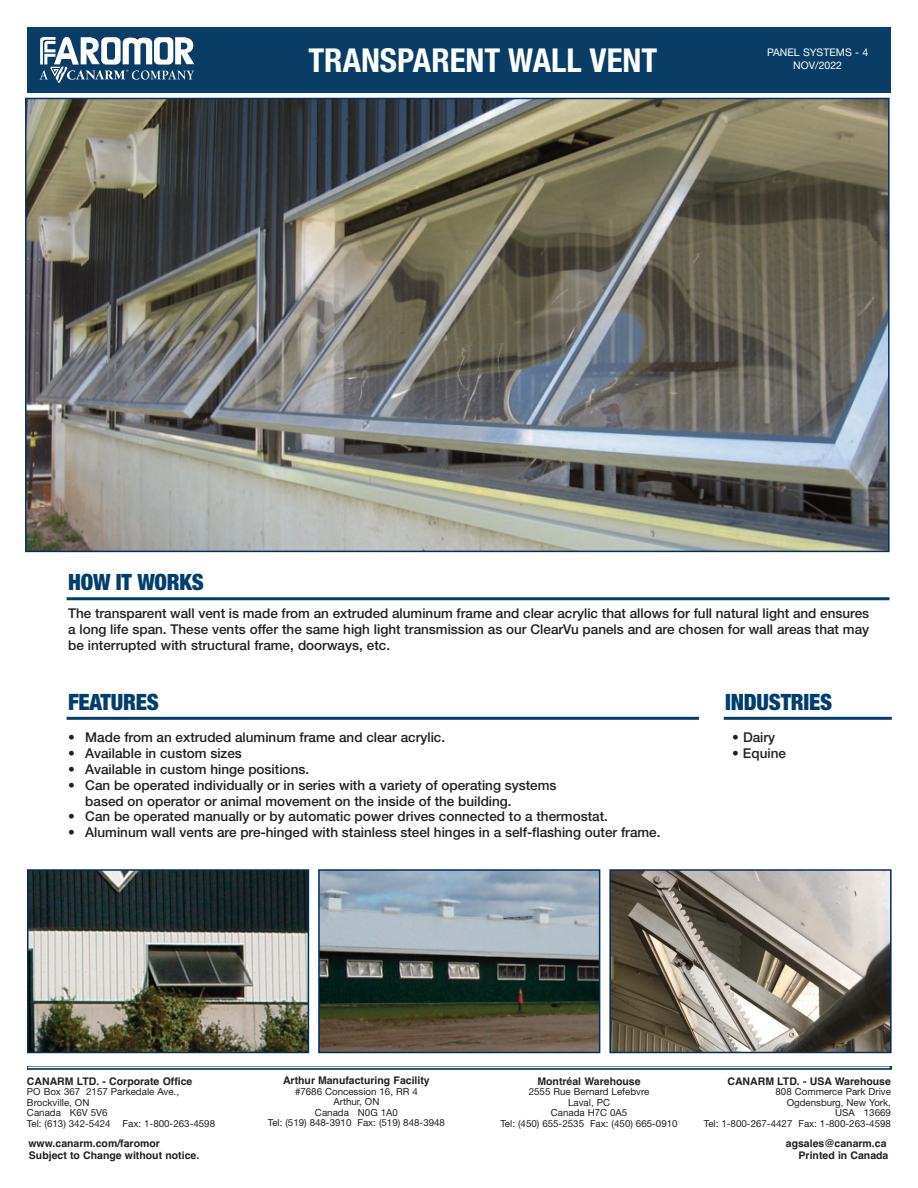
<style>
.page{position:relative;width:918px;height:1188px;background:#fff}
.page>*{position:absolute;margin:0;border:0;box-sizing:border-box;transform-origin:0 0}
.t1{font:700 condensed 33px "Helvetica Neue";color:#fff}
.t2{font:900 condensed 22.5px "Helvetica Neue";letter-spacing:-.01em;color:#003e6f}
.t3{font:500 13.5px/15.9px "Helvetica Neue";color:#231f20}
.t4{font:700 10.5px "Helvetica";color:#231f20}
.t5{font:10.5px/12.6px "Helvetica Neue";color:#fff;text-align:center}
.t6{font:9.75px/10.5px "Helvetica Neue";color:#231f20;text-align:center}
</style>
<div class="page">
<svg style="left:27px;top:1067px;width:864px;height:3px;background:#285579"></svg>
<div style="left:27px;top:27px;width:864px;height:66px;background:#093d66"></div>
<hr style="left:28px;top:1067px;width:862px;height:1px;background:#fff">
<svg style="left:40px;top:37px;width:154px;height:46px"></svg>
<hr style="left:67px;top:597px;width:823px;height:3px;background:#003e6f">
<hr style="left:67px;top:717px;width:632px;height:3px;background:#003e6f">
<hr style="left:724px;top:717px;width:168px;height:3px;background:#003e6f">
<img style="left:28px;top:101px;width:859px;height:448px">
<div style="left:25px;top:98px;width:865px;height:454px;border:2px solid #002e5e"></div>
<img style="left:30px;top:872px;width:276px;height:178px">
<div style="left:27px;top:869px;width:282px;height:184px;border:2px solid #002e5e"></div>
<img style="left:321px;top:872px;width:276px;height:178px">
<div style="left:318px;top:869px;width:282px;height:184px;border:2px solid #002e5e"></div>
<img style="left:612px;top:872px;width:277px;height:178px">
<div style="left:609px;top:869px;width:283px;height:184px;border:2px solid #002e5e"></div>
<h1 class="t1" style="left:308px;top:42px;width:350px">TRANSPARENT WALL VENT</h1>
<p class="t5" style="left:767px;top:47px;width:103px">PANEL SYSTEMS - 4<br>NOV/2022</p>
<h2 class="t2" style="left:68px;top:569px;width:137px">HOW IT WORKS</h2>
<p class="t3" style="left:68px;top:607px;width:803px;text-align:justify">The transparent wall vent is made from an extruded aluminum frame and clear acrylic that allows for full natural light and ensures a long life span. These vents offer the same high light transmission as our ClearVu panels and are chosen for wall areas that may be interrupted with structural frame, doorways, etc.</p>
<h2 class="t2" style="left:68px;top:689px;width:92px">FEATURES</h2>
<h2 class="t2" style="left:725px;top:689px;width:109px">INDUSTRIES</h2>
<p class="t3" style="left:68px;top:731px;width:379px">• Made from an extruded aluminum frame and clear acrylic.</p>
<p class="t3" style="left:68px;top:746px;width:175px">• Available in custom sizes</p>
<p class="t3" style="left:68px;top:762px;width:243px">• Available in custom hinge positions.</p>
<p class="t3" style="left:85px;top:778px;width:473px;text-indent:-17px">• Can be operated individually or in series with a variety of operating systems based on operator or animal movement on the inside of the building.</p>
<p class="t3" style="left:68px;top:810px;width:541px">• Can be operated manually or by automatic power drives connected to a thermostat.</p>
<p class="t3" style="left:68px;top:826px;width:594px">• Aluminum wall vents are pre-hinged with stainless steel hinges in a self-flashing outer frame.</p>
<p class="t3" style="left:732px;top:731px;width:45px">• Dairy</p>
<p class="t3" style="left:732px;top:746px;width:55px">• Equine</p>
<p class="t4" style="left:27px;top:1077px;width:167px">CANARM LTD. - Corporate Office</p>
<p class="t6" style="left:27px;top:1088px;width:190px;text-align:left">PO Box 367 2157 Parkedale Ave.,<br>Brockville, ON<br>Canada K6V 5V6<br>Tel: (613) 342-5424 Fax: 1-800-263-4598</p>
<p class="t4" style="left:283px;top:1077px;width:148px">Arthur Manufacturing Facility</p>
<p class="t6" style="left:268px;top:1087px;width:179px">#7686 Concession 16, RR 4<br>Arthur, ON<br>Canada N0G 1A0<br>Tel: (519) 848-3910 Fax: (519) 848-3948</p>
<p class="t4" style="left:537px;top:1077px;width:105px">Montréal Warehouse</p>
<p class="t6" style="left:500px;top:1088px;width:179px">2555 Rue Bernard Lefebvre<br>Laval, PC<br>Canada H7C 0A5<br>Tel: (450) 655-2535 Fax: (450) 665-0910</p>
<p class="t4" style="left:727px;top:1077px;width:165px">CANARM LTD. - USA Warehouse</p>
<p class="t6" style="left:704px;top:1088px;width:189px;text-align:right">808 Commerce Park Drive<br>Ogdensburg, New York,<br>USA 13669<br>Tel: 1-800-267-4427 Fax: 1-800-263-4598</p>
<p class="t4" style="left:28px;top:1140px;width:133px">www.canarm.com/faromor</p>
<p class="t4" style="left:786px;top:1140px;width:102px">agsales@canarm.ca</p>
<p class="t4" style="left:29px;top:1151px;width:172px">Subject to Change without notice.</p>
<p class="t4" style="left:799px;top:1151px;width:91px">Printed in Canada</p>
</div>
